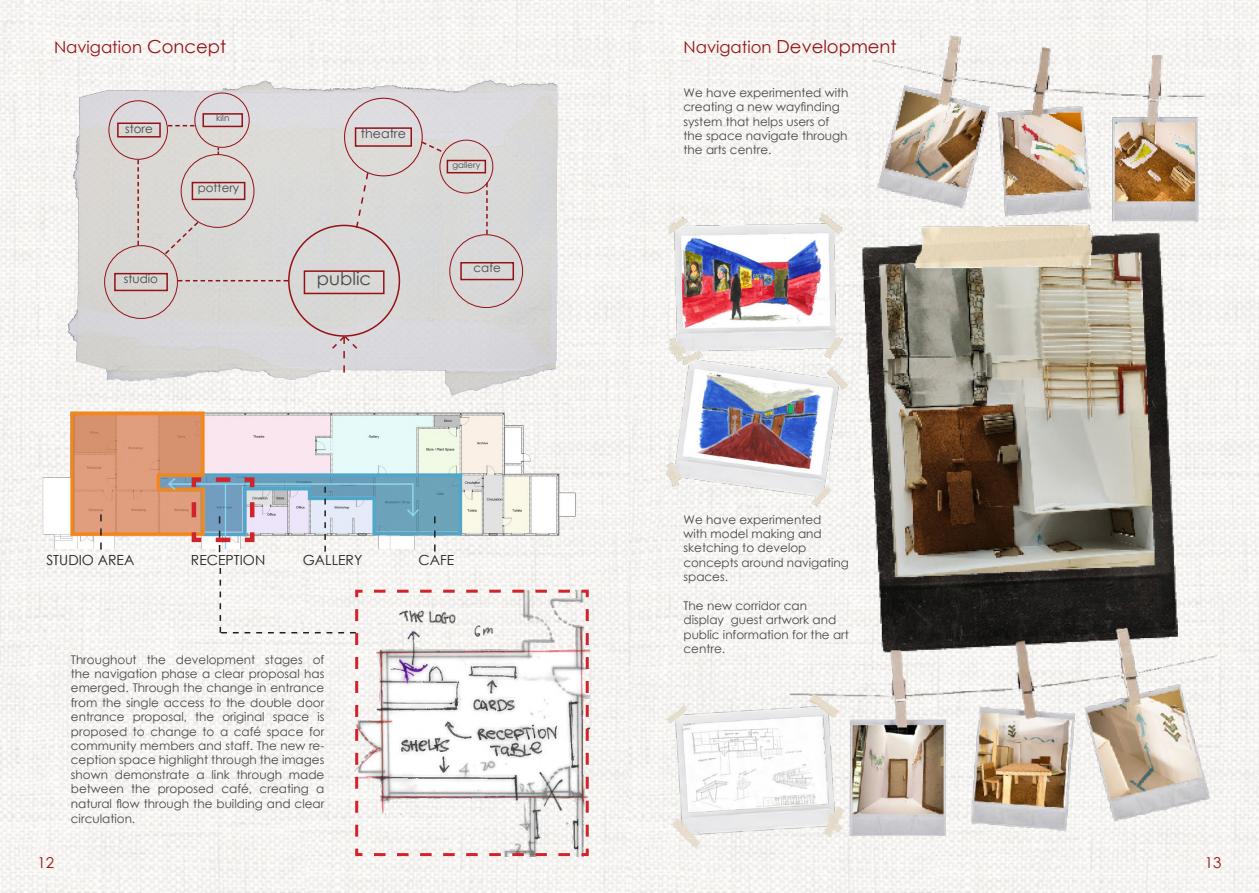
<style>
.page{position:relative;width:1259px;height:893px;background:#fff}
.page>*{position:absolute;margin:0;border:0;box-sizing:border-box;transform-origin:0 0}
.t1{font:18px "Century Gothic";color:#951115}
.t2{font:18px "Century Gothic";color:#454647}
.t3{font:16.5px "Century Gothic";color:#951115}
.t4{font:15px "Century Gothic";color:#951115}
.body-1{font:13.95px "Century Gothic";color:#231f20}
.t5{font:12.6px "Century Gothic";color:#454647}
.t6{font:12px/14.4px "Century Gothic";color:#454647}
.t7{font:11.85px "Century Gothic";color:#454647}
.t8{font:8.85px "Century Gothic";color:#454647}
.t9{font:8.55px "Century Gothic";color:#454647}
.s1{font-size:18px}
.s2{font-size:16.5px}
</style>
<div class="page">
<img style="left:0;top:0;width:1259px;height:893px">
<img style="left:656px;top:21px;width:573px;height:854px">
<img style="left:54px;top:64px;width:521px;height:321px">
<div style="left:304px;top:270px;width:80px;height:24px;border:2px solid #951115"></div>
<svg style="left:178px;top:280px;width:110px;height:1px"></svg>
<div style="left:104px;top:245px;width:74px;height:74px;border:1px solid #951115;border-radius:50%"></div>
<div style="left:114px;top:273px;width:54px;height:18px;border:2px solid #951115"></div>
<svg style="left:163px;top:220px;width:37px;height:36px"></svg>
<div style="left:181px;top:154px;width:73px;height:74px;border:1px solid #951115;border-radius:50%"></div>
<div style="left:192px;top:182px;width:53px;height:18px;border:2px solid #951115"></div>
<div style="left:108px;top:100px;width:60px;height:60px;border:1px solid #951115;border-radius:50%"></div>
<div style="left:117px;top:123px;width:44px;height:15px;border:2px solid #951115"></div>
<svg style="left:137px;top:160px;width:2px;height:85px"></svg>
<div style="left:194px;top:93px;width:55px;height:55px;border:1px solid #951115;border-radius:50%"></div>
<div style="left:202px;top:113px;width:41px;height:14px;border:2px solid #951115"></div>
<svg style="left:168px;top:125px;width:26px;height:1px"></svg>
<svg style="left:217px;top:148px;width:2px;height:6px"></svg>
<svg style="left:355px;top:171px;width:14px;height:59px"></svg>
<div style="left:344px;top:98px;width:79px;height:78px;border:1px solid #951115;border-radius:50%"></div>
<div style="left:355px;top:127px;width:57px;height:20px;border:2px solid #951115"></div>
<div style="left:439px;top:140px;width:54px;height:53px;border:1px solid #951115;border-radius:50%"></div>
<div style="left:447px;top:160px;width:39px;height:13px;border:2px solid #951115"></div>
<svg style="left:420px;top:140px;width:23px;height:13px"></svg>
<div style="left:449px;top:234px;width:74px;height:74px;border:1px solid #951115;border-radius:50%"></div>
<div style="left:460px;top:262px;width:54px;height:18px;border:2px solid #951115"></div>
<svg style="left:486px;top:183px;width:2px;height:51px"></svg>
<svg style="left:330px;top:335px;width:29px;height:38px"></svg>
<img style="left:15px;top:385px;width:560px;height:164px">
<svg style="left:100px;top:514px;width:2px;height:36px"></svg>
<svg style="left:434px;top:516px;width:1px;height:36px"></svg>
<svg style="left:324px;top:487px;width:2px;height:65px"></svg>
<svg style="left:189px;top:475px;width:68px;height:77px;background:#a7a5b0"></svg>
<svg style="left:220px;top:568px;width:138px;height:275px"></svg>
<svg style="left:354px;top:588px;width:236px;height:270px"></svg>
<p class="t3" style="left:54px;top:35px;width:174px">Navigation <span class="s1">Concept</span></p>
<p class="t7" style="left:125px;top:120px;width:29px">store</p>
<p class="t8" style="left:216px;top:112px;width:15px">kiln</p>
<p class="t7" style="left:198px;top:180px;width:43px">pottery</p>
<p class="t5" style="left:361px;top:125px;width:47px">theatre</p>
<p class="t7" style="left:124px;top:271px;width:36px">studio</p>
<p class="t2" style="left:317px;top:266px;width:56px">public</p>
<p class="t9" style="left:452px;top:159px;width:29px">gallery</p>
<p class="t7" style="left:473px;top:260px;width:29px">cafe</p>
<p class="body-1" style="left:46px;top:551px;width:89px">STUDIO AREA</p>
<p class="body-1" style="left:191px;top:551px;width:76px">RECEPTION</p>
<p class="body-1" style="left:303px;top:551px;width:61px">GALLERY</p>
<p class="body-1" style="left:418px;top:551px;width:37px">CAFE</p>
<p class="t6" style="left:71px;top:652px;width:255px;text-align:justify">Throughout the development stages of the navigation phase a clear proposal has emerged. Through the change in entrance from the single access to the double door entrance proposal, the original space is proposed to change to a café space for community members and staff. The new re&shy;ception space highlight through the images shown demonstrate a link through made between the proposed café, creating a natural flow through the building and clear</p>
<p class="t6" style="left:71px;top:811px;width:66px">circulation.</p>
<p class="t1" style="left:683px;top:34px;width:215px"><span class="s2">Navigation</span> Development</p>
<p class="t6" style="left:683px;top:85px;width:167px">We have experimented with creating a new wayfinding system that helps users of the space navigate through the arts centre.</p>
<p class="t6" style="left:683px;top:512px;width:167px">We have experimented<br>with model making and sketching to develop concepts around navigating spaces.</p>
<p class="t6" style="left:683px;top:598px;width:167px">The new corridor can display guest artwork and public information for the art centre.</p>
<p class="t4" style="left:37px;top:852px;width:18px">12</p>
<p class="t4" style="left:1205px;top:852px;width:18px">13</p>
</div>
